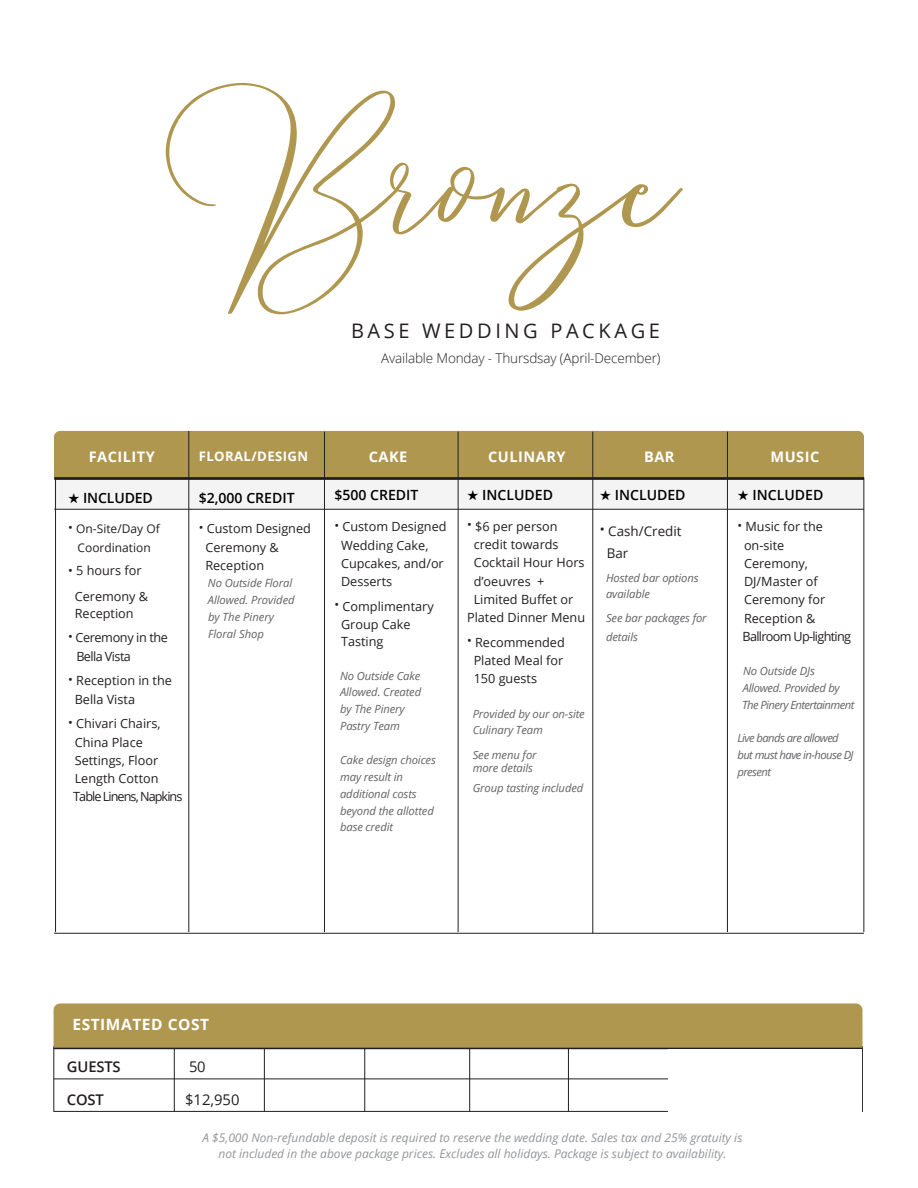
<style>
.page{position:relative;width:918px;height:1188px;background:#fff}
.page>*{position:absolute;margin:0;border:0;box-sizing:border-box;transform-origin:0 0}
.t1{font:239.4px "Love Hewits";color:#af9750}
.t2{font:20.1px "Open Sans";letter-spacing:.18em;color:#231f20}
.t3{font:700 15.45px "Open Sans";letter-spacing:.035em;color:#fff}
.t4{font:600 14.85px "Open Sans";letter-spacing:-.01em;color:#231f20}
.t5{font:14.85px "Open Sans";color:#231f20}
.t6{font:700 14.55px "Open Sans";letter-spacing:.035em;color:#fff}
.t7{font:600 14.1px "Open Sans";color:#000}
.t8{font:300 13.5px "Open Sans";letter-spacing:-.01em;color:#231f20}
.t9{font:13.5px "Open Sans";color:#231f20}
.t10{font:700 13.2px "Open Sans";letter-spacing:.03em;color:#fff}
.t11{font:12.6px/18.3px "Open Sans";color:#231f20}
.t12{font:12.6px/18.3px "Open Sans";letter-spacing:-.075em;color:#231f20}
.t13{font:12.6px "Open Sans";letter-spacing:-.03em;color:#231f20}
.t14{font:12.6px "Open Sans";letter-spacing:-.045em;color:#231f20}
.t15{font:italic 12px/15.9px "Open Sans";color:#939598;text-align:center}
.t16{font:12px "Open Sans";color:#231f20}
.t17{font:italic 11.25px/16.8px "Open Sans";letter-spacing:-.01em;color:#636366}
.t18{font:italic 11.25px/16.8px "Open Sans";letter-spacing:-.05em;color:#636366}
.s1{font-size:12.6px}
</style>
<div class="page">
<hr style="left:54px;top:1046px;width:1px;height:66px;background:#231f20">
<hr style="left:862px;top:1046px;width:1px;height:66px;background:#231f20">
<hr style="left:54px;top:1079px;width:808px;height:1px;background:#231f20">
<hr style="left:54px;top:1111px;width:808px;height:1px;background:#231f20">
<hr style="left:174px;top:1047px;width:1px;height:65px;background:#231f20">
<hr style="left:264px;top:1047px;width:1px;height:65px;background:#231f20">
<hr style="left:364px;top:1047px;width:1px;height:65px;background:#231f20">
<hr style="left:469px;top:1047px;width:1px;height:65px;background:#231f20">
<hr style="left:568px;top:1047px;width:1px;height:65px;background:#231f20">
<hr style="left:668px;top:1047px;width:1px;height:64px;background:#231f20">
<hr style="left:54px;top:1046px;width:809px;height:3px;background:#231f20">
<div style="left:54px;top:1004px;width:808px;height:44px;background:#af9750"></div>
<hr style="left:54px;top:933px;width:810px;height:1px;background:#231f20">
<div style="left:54px;top:431px;width:810px;height:46px;background:#af9750"></div>
<hr style="left:189px;top:431px;width:1px;height:501px;background:#231f20">
<hr style="left:324px;top:432px;width:1px;height:500px;background:#231f20">
<hr style="left:458px;top:432px;width:1px;height:500px;background:#231f20">
<hr style="left:593px;top:432px;width:1px;height:501px;background:#231f20">
<hr style="left:727px;top:432px;width:1px;height:500px;background:#231f20">
<hr style="left:864px;top:477px;width:1px;height:455px;background:#231f20">
<hr style="left:55px;top:477px;width:1px;height:455px;background:#231f20">
<div style="left:54px;top:480px;width:810px;height:29px;background:#f4f4f4"></div>
<hr style="left:54px;top:477px;width:810px;height:3px;background:#231f20">
<hr style="left:54px;top:509px;width:810px;height:1px;background:#231f20">
<div style="left:669px;top:1049px;width:193px;height:62px;background:#fff"></div>
<p class="t1" style="left:173px;top:77px;width:509px">Bronze</p>
<p class="t2" style="left:351px;top:317px;width:311px">BASE WEDDING PACKAGE</p>
<p class="t8" style="left:381px;top:349px;width:281px">Available Monday - Thursdsay (April-December)</p>
<p class="t6" style="left:89px;top:446px;width:68px">FACILITY</p>
<p class="t10" style="left:199px;top:447px;width:111px">FLORAL/DESIGN</p>
<p class="t6" style="left:369px;top:446px;width:40px">CAKE</p>
<p class="t6" style="left:488px;top:446px;width:79px">CULINARY</p>
<p class="t6" style="left:644px;top:446px;width:32px">BAR</p>
<p class="t6" style="left:771px;top:446px;width:50px">MUSIC</p>
<p class="t7" style="left:467px;top:485px;width:87px">★ INCLUDED</p>
<p class="t11" style="left:467px;top:517px;width:92px">• $6 per person</p>
<p class="t11" style="left:474px;top:535px;width:86px">credit towards</p>
<p class="t11" style="left:474px;top:553px;width:112px">Cocktail Hour Hors</p>
<p class="t11" style="left:474px;top:571px;width:72px">d’oeuvres +</p>
<p class="t11" style="left:474px;top:590px;width:101px">Limited Buffet or</p>
<p class="t11" style="left:467px;top:608px;width:120px">Plated Dinner Menu</p>
<p class="t11" style="left:474px;top:633px;width:93px;text-align:justify;text-indent:-7px">• Recommended Plated Meal for 150 guests</p>
<p class="t17" style="left:473px;top:706px;width:114px">Provided by our on-site</p>
<p class="t17" style="left:473px;top:721px;width:72px">Culinary Team</p>
<p class="t17" style="left:473px;top:749px;width:65px;line-height:12.6px">See menu for more details</p>
<p class="t17" style="left:473px;top:779px;width:112px">Group tasting included</p>
<p class="t7" style="left:334px;top:486px;width:86px">$500 CREDIT</p>
<p class="t11" style="left:341px;top:517px;width:107px;text-indent:-7px">• Custom Designed<br>Wedding Cake,<br>Cupcakes, and/or<br>Desserts</p>
<p class="t11" style="left:341px;top:597px;width:94px;text-indent:-7px">• Complimentary<br>Group Cake</p>
<p class="t11" style="left:341px;top:632px;width:44px">Tasting</p>
<p class="t17" style="left:340px;top:667px;width:82px">No Outside Cake</p>
<p class="t17" style="left:340px;top:684px;width:83px">Allowed. Created by The Pinery</p>
<p class="t17" style="left:340px;top:717px;width:61px">Pastry Team</p>
<p class="t17" style="left:340px;top:751px;width:97px">Cake design choices</p>
<p class="t17" style="left:340px;top:768px;width:65px">may result in</p>
<p class="t17" style="left:340px;top:785px;width:78px">additional costs</p>
<p class="t17" style="left:340px;top:802px;width:95px">beyond the allotted</p>
<p class="t17" style="left:340px;top:819px;width:55px">base credit</p>
<p class="t7" style="left:600px;top:486px;width:87px">★ INCLUDED</p>
<p class="t9" style="left:600px;top:522px;width:83px">• Cash/Credit</p>
<p class="t9" style="left:607px;top:544px;width:23px">Bar</p>
<p class="t17" style="left:606px;top:569px;width:94px">Hosted bar options available</p>
<p class="t17" style="left:606px;top:607px;width:102px;line-height:19.5px">See bar packages for details</p>
<p class="t7" style="left:737px;top:486px;width:87px">★ INCLUDED</p>
<p class="t11" style="left:744px;top:517px;width:80px;text-indent:-7px">• Music for the on-site</p>
<p class="t11" style="left:744px;top:554px;width:66px">Ceremony,</p>
<p class="t11" style="left:743px;top:572px;width:110px">DJ/Master of<br>Ceremony for<br>Reception &amp;<br>Ballroom Up-lighting</p>
<p class="t17" style="left:742px;top:662px;width:114px">No Outside DJs<br>Allowed. Provided by<br>The Pinery Entertainment</p>
<p class="t18" style="left:737px;top:729px;width:118px">Live bands are allowed but must have in-house DJ present</p>
<p class="t7" style="left:199px;top:488px;width:97px">$2,000 CREDIT</p>
<p class="t11" style="left:205px;top:519px;width:107px;text-indent:-7px">• Custom Designed<br>Ceremony &amp;<br>Reception</p>
<p class="t17" style="left:208px;top:574px;width:86px">No Outside Floral</p>
<p class="t17" style="left:208px;top:591px;width:88px">Allowed. Provided by The Pinery<br>Floral Shop</p>
<p class="t7" style="left:68px;top:488px;width:86px">★ INCLUDED</p>
<p class="t16" style="left:68px;top:521px;width:93px"><span class="s1">•</span> On-Site/Day Of</p>
<p class="t16" style="left:78px;top:539px;width:75px">Coordination</p>
<p class="t11" style="left:68px;top:561px;width:75px">• 5 hours for</p>
<p class="t11" style="left:75px;top:587px;width:75px">Ceremony &amp;</p>
<p class="t11" style="left:75px;top:604px;width:60px">Reception</p>
<p class="t13" style="left:68px;top:629px;width:101px">• Ceremony in the</p>
<p class="t14" style="left:76px;top:648px;width:56px">Bella Vista</p>
<p class="t11" style="left:68px;top:671px;width:105px">• Reception in the</p>
<p class="t11" style="left:75px;top:690px;width:62px">Bella Vista</p>
<p class="t11" style="left:75px;top:714px;width:87px;text-indent:-7px">• Chivari Chairs,<br>China Place<br>Settings, Floor</p>
<p class="t12" style="left:73px;top:769px;width:111px">Length Cotton<br>Table Linens, Napkins</p>
<p class="t3" style="left:72px;top:1014px;width:138px">ESTIMATED COST</p>
<p class="t4" style="left:67px;top:1057px;width:55px">GUESTS</p>
<p class="t5" style="left:189px;top:1057px;width:18px">50</p>
<p class="t4" style="left:67px;top:1089px;width:39px">COST</p>
<p class="t5" style="left:185px;top:1089px;width:56px">$12,950</p>
<p class="t15" style="left:202px;top:1130px;width:541px">A $5,000 Non-refundable deposit is required to reserve the wedding date. Sales tax and 25% gratuity is not included in the above package prices. Excludes all holidays. Package is subject to availability.</p>
</div>
